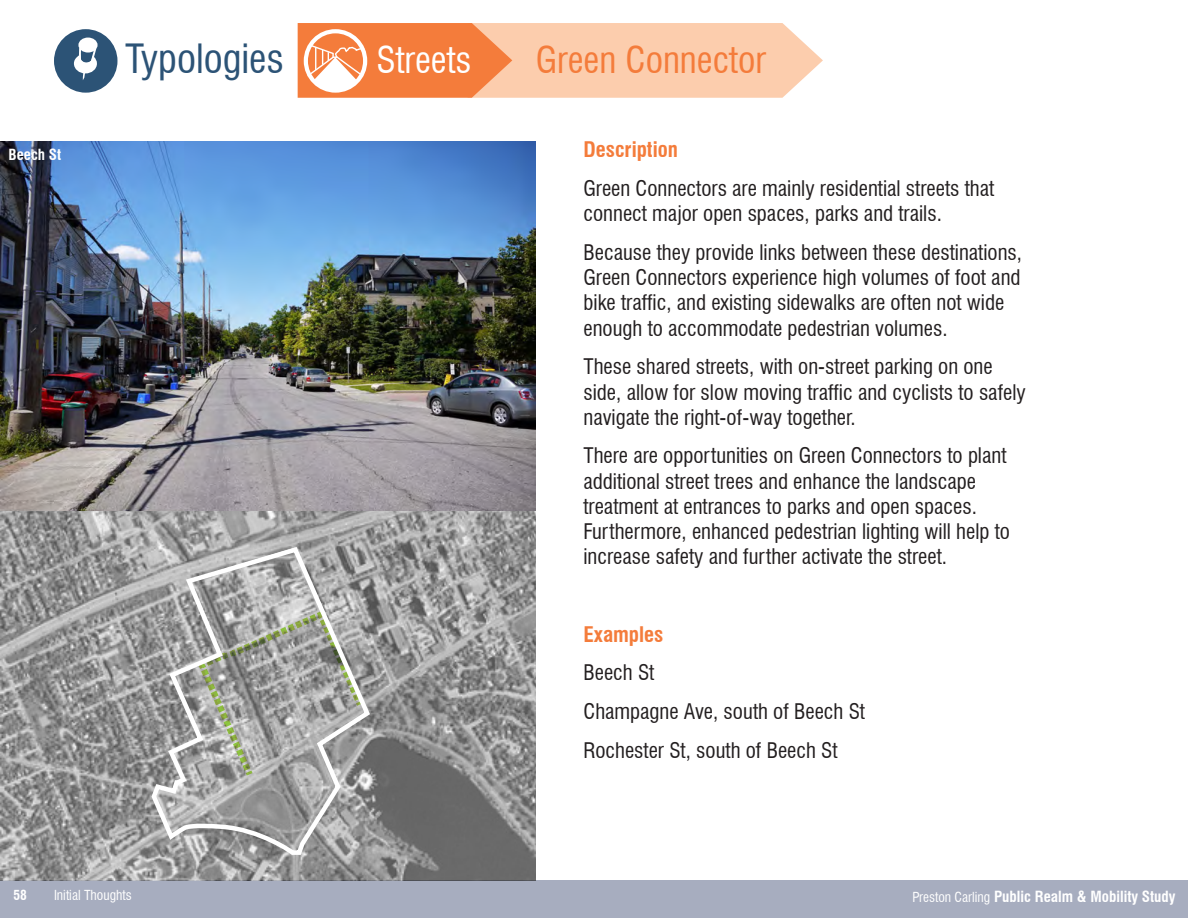
<style>
.page{position:relative;width:1188px;height:918px;background:#fff}
.page>*{position:absolute;margin:0;border:0;box-sizing:border-box;transform-origin:0 0}
._1502_Typologies_Tit{font:condensed 39.3px "Swiss 721 BT";color:#2c5376}
._1502_Subtitle{font:condensed 36px "Swiss 721 BT";color:#f47c3b}
._1502_Subtitle-2{font:condensed 36px "Swiss 721 BT";color:#fff}
._1502_Body{font:condensed 21px/25.2px "Swiss 721 BT";color:#231f20}
._1502_Body-2{font:700 condensed 21px "Swiss 721 BT";color:#f47c3b}
._1502_Caption{font:700 condensed 15px "Swiss 721 BT";color:#fff}
.t1{font:condensed 13.5px "Swiss 721 BT";color:#fff}
.t2{font:700 condensed 13.5px "Swiss 721 BT";color:#fff}
.s1{font-weight:400;font-size:13.5px}
</style>
<div class="page">
<div style="left:0;top:880px;width:1188px;height:38px;background:#a7adbf"></div>
<img style="left:0;top:511px;width:536px;height:369px">
<div style="left:54px;top:29px;width:63px;height:64px;background:#2c5376;border-radius:50%"></div>
<div style="left:79px;top:39px;width:18px;height:13px;background:#fff;border-radius:50%"></div>
<div style="left:78px;top:38px;width:20px;height:15px;border:2px solid #fff;border-radius:50%"></div>
<svg style="left:73px;top:46px;width:25px;height:47px"></svg>
<svg style="left:298px;top:23px;width:525px;height:75px;background:#f9b68e"></svg>
<img style="left:0;top:141px;width:536px;height:370px">
<svg style="left:149px;top:544px;width:224px;height:314px;background:#a5a6a4"></svg>
<p class="_1502_Caption" style="left:9px;top:146px;width:54px">Beech St</p>
<p class="_1502_Typologies_Tit" style="left:125px;top:35px;width:160px">Typologies</p>
<p class="_1502_Subtitle-2" style="left:376px;top:38px;width:97px">Streets</p>
<p class="_1502_Subtitle" style="left:536px;top:39px;width:232px">Green Connector</p>
<p class="_1502_Body-2" style="left:583px;top:137px;width:96px">Description</p>
<p class="_1502_Body" style="left:583px;top:176px;width:412px">Green Connectors are mainly residential streets that connect major open spaces, parks and trails.</p>
<p class="_1502_Body" style="left:583px;top:240px;width:440px">Because they provide links between these destinations, Green Connectors experience high volumes of foot and bike traffic, and existing sidewalks are often not wide enough to accommodate pedestrian volumes.</p>
<p class="_1502_Body" style="left:583px;top:354px;width:444px">These shared streets, with on-street parking on one side, allow for slow moving traffic and cyclists to safely navigate the right-of-way together.</p>
<p class="_1502_Body" style="left:583px;top:443px;width:428px">There are opportunities on Green Connectors to plant additional street trees and enhance the landscape treatment at entrances to parks and open spaces.<br>Furthermore, enhanced pedestrian lighting will help to increase safety and further activate the street.</p>
<p class="_1502_Body-2" style="left:583px;top:621px;width:82px">Examples</p>
<p class="_1502_Body" style="left:583px;top:660px;width:73px">Beech St</p>
<p class="_1502_Body" style="left:583px;top:699px;width:283px">Champagne Ave, south of Beech St</p>
<p class="_1502_Body" style="left:583px;top:738px;width:256px">Rochester St, south of Beech St</p>
<p class="t2" style="left:14px;top:887px;width:15px">58</p>
<p class="t1" style="left:54px;top:887px;width:79px">Initial Thoughts</p>
<p class="_1502_Caption" style="left:912px;top:887px;width:265px"><span class="s1">Preston Carling</span> Public Realm &amp; Mobility Study</p>
</div>
